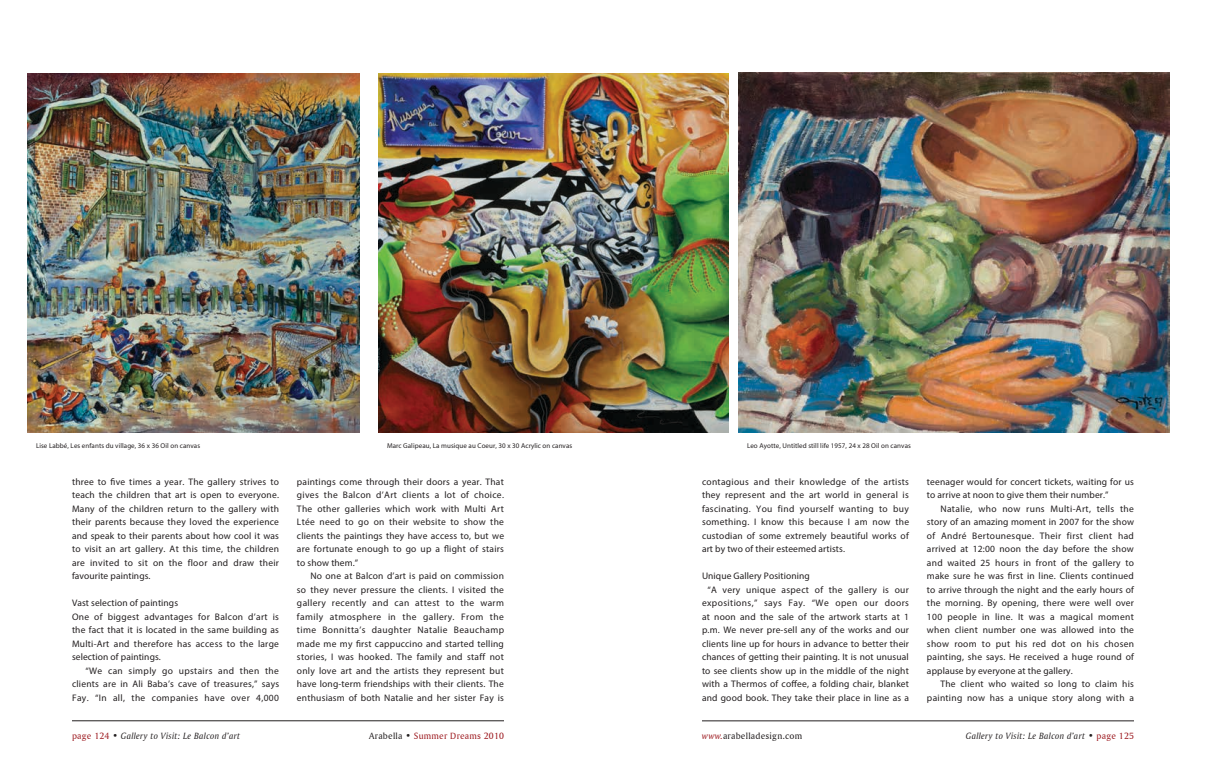
<style>
.page{position:relative;width:1206px;height:782px;background:#fff}
.page>*{position:absolute;margin:0;border:0;box-sizing:border-box;transform-origin:0 0}
.t1{font:9.5px/13.5px "Myriad Pro";letter-spacing:.02em;color:#231f20;text-align:justify}
.t2{font:9.5px "Amerigo BT Italic A";letter-spacing:.025em;color:#231f20}
.t3{font:9.5px "Myriad Pro";letter-spacing:.04em;color:#231f20}
.t4{font:9.5px "Amerigo BT Roman A";letter-spacing:.025em;color:#9e1c22}
.t5{font:9.5px "Amerigo BT Roman A";letter-spacing:.025em;color:#231f20}
.t6{font:7px "Myriad Pro";letter-spacing:.01em;color:#231f20}
.s1{font-family:"Amerigo BT Roman A";color:#9e1c22}
.s2{font-family:"Amerigo BT Roman A"}
.s3{color:#231f20}
.s4{font-family:"Amerigo BT Italic A";color:#9e1c22}
</style>
<div class="page">
<hr style="left:702px;top:720px;width:432px;height:1px;background:#231f20">
<img style="left:738px;top:72px;width:432px;height:360px">
<hr style="left:72px;top:720px;width:432px;height:1px;background:#231f20">
<img style="left:27px;top:74px;width:333px;height:358px">
<img style="left:378px;top:74px;width:351px;height:358px">
<p class="t6" style="left:36px;top:441px;width:166px">Lise Labbé, Les enfants du village, 36 x 36 Oil on canvas</p>
<p class="t6" style="left:387px;top:441px;width:187px">Marc Galipeau, La musique au Coeur, 30 x 30 Acrylic on canvas</p>
<p class="t1" style="left:72px;top:474px;width:209px">three to five times a year. The gallery strives to teach the children that art is open to everyone.<br>Many of the children return to the gallery with their parents because they loved the experience and speak to their parents about how cool it was to visit an art gallery. At this time, the children are invited to sit on the floor and draw their favourite paintings.</p>
<p class="t1" style="left:72px;top:596px;width:208px;text-align:left">Vast selection of paintings<br>One of biggest advantages for Balcon d’art is the fact that it is located in the same building as Multi-Art and therefore has access to the large selection of paintings.</p>
<p class="t1" style="left:72px;top:663px;width:209px;text-indent:13px">“We can simply go upstairs and then the clients are in Ali Baba’s cave of treasures,” says Fay. “In all, the companies have over 4,000</p>
<p class="t1" style="left:297px;top:474px;width:209px">paintings come through their doors a year. That gives the Balcon d’Art clients a lot of choice.<br>The other galleries which work with Multi Art Ltée need to go on their website to show the clients the paintings they have access to, but we are fortunate enough to go up a flight of stairs to show them.”</p>
<p class="t1" style="left:297px;top:569px;width:209px;text-indent:13px">No one at Balcon d’art is paid on commission so they never pressure the clients. I visited the gallery recently and can attest to the warm family atmosphere in the gallery. From the time Bonnitta’s daughter Natalie Beauchamp made me my first cappuccino and started telling stories, I was hooked. The family and staff not only love art and the artists they represent but have long-term friendships with their clients. The enthusiasm of both Natalie and her sister Fay is</p>
<p class="t2" style="left:72px;top:729px;width:170px"><span class="s1">page 124</span> <span class="s2">•</span> Gallery to Visit: Le Balcon d’art</p>
<p class="t4" style="left:369px;top:729px;width:136px"><span class="s3">Arabella •</span> Summer Dreams 2010</p>
<p class="t6" style="left:747px;top:441px;width:165px">Leo Ayotte, Untitled still life 1957, 24 x 28 Oil on canvas</p>
<p class="t1" style="left:702px;top:474px;width:209px">contagious and their knowledge of the artists they represent and the art world in general is fascinating. You find yourself wanting to buy something. I know this because I am now the custodian of some extremely beautiful works of art by two of their esteemed artists.</p>
<p class="t1" style="left:702px;top:569px;width:109px">Unique Gallery Positioning</p>
<p class="t1" style="left:707px;top:582px;width:203px">“A very unique aspect of the gallery is our</p>
<p class="t3" style="left:702px;top:597px;width:209px">expositions,” says Fay. “We open our doors</p>
<p class="t1" style="left:702px;top:609px;width:209px">at noon and the sale of the artwork starts at 1</p>
<p class="t1" style="left:702px;top:623px;width:209px">p.m. We never pre-sell any of the works and our</p>
<p class="t1" style="left:702px;top:636px;width:209px">clients line up for hours in advance to better their</p>
<p class="t1" style="left:702px;top:650px;width:208px">chances of getting their painting. It is not unusual</p>
<p class="t1" style="left:702px;top:663px;width:208px">to see clients show up in the middle of the night</p>
<p class="t1" style="left:702px;top:677px;width:209px">with a Thermos of coffee, a folding chair, blanket</p>
<p class="t1" style="left:702px;top:690px;width:209px">and good book. They take their place in line as a</p>
<p class="t1" style="left:927px;top:474px;width:209px">teenager would for concert tickets, waiting for us to arrive at noon to give them their number.”</p>
<p class="t1" style="left:927px;top:501px;width:209px;text-indent:13px">Natalie, who now runs Multi-Art, tells the story of an amazing moment in 2007 for the show of André Bertounesque. Their first client had arrived at 12:00 noon the day before the show and waited 25 hours in front of the gallery to make sure he was first in line. Clients continued to arrive through the night and the early hours of the morning. By opening, there were well over 100 people in line. It was a magical moment when client number one was allowed into the show room to put his red dot on his chosen painting, she says. He received a huge round of applause by everyone at the gallery.</p>
<p class="t1" style="left:927px;top:677px;width:208px;text-align:right">The client who waited so long to claim his painting now has a unique story along with a</p>
<p class="t5" style="left:702px;top:729px;width:102px"><span class="s4">www.</span>arabelladesign.com</p>
<p class="t2" style="left:966px;top:729px;width:170px">Gallery to Visit: Le Balcon d’art <span class="s2">•</span> <span class="s1">page 125</span></p>
</div>
